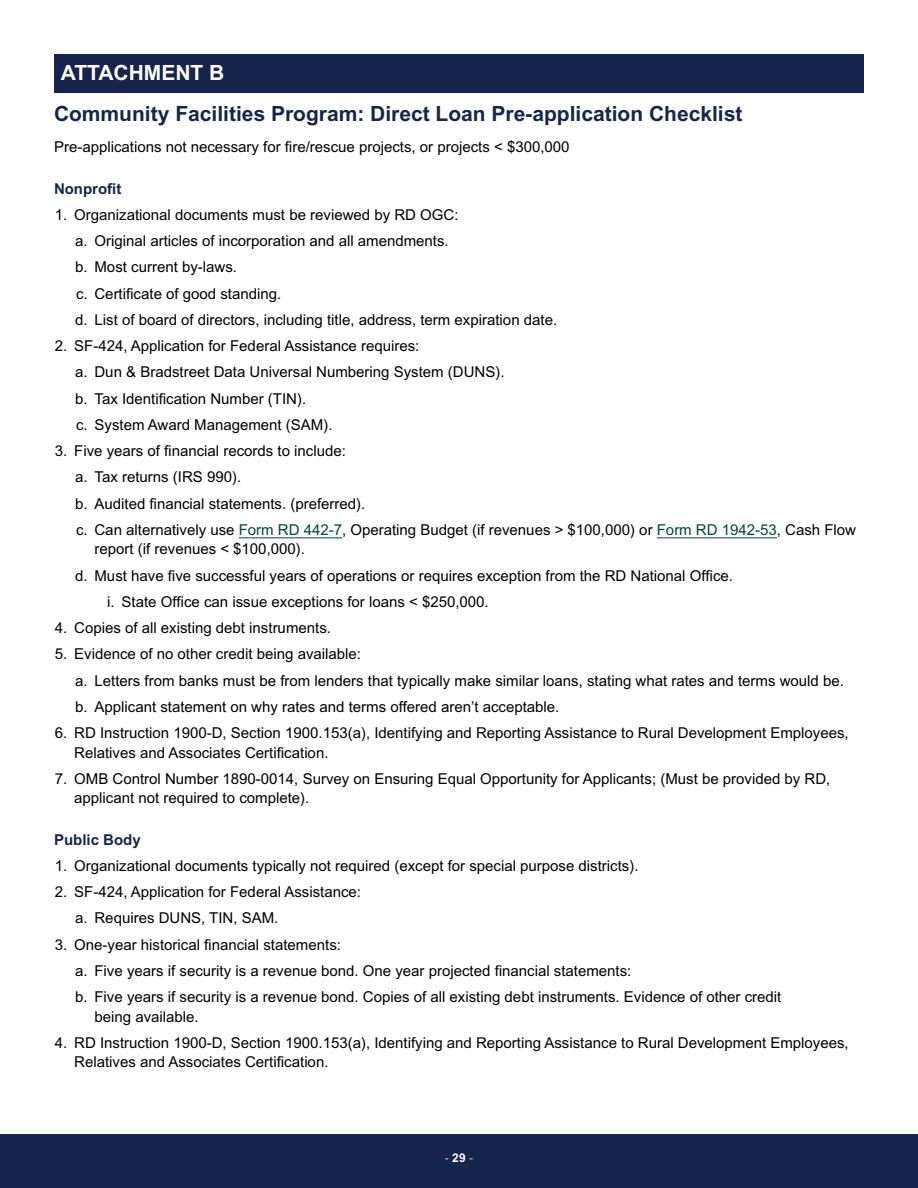
<style>
.page{position:relative;width:918px;height:1188px;background:#fff}
.page>*{position:absolute;margin:0;border:0;box-sizing:border-box;transform-origin:0 0}
.t1{font:700 21px "Arial MT Std";color:#16254c}
.H2_Shade{font:700 21px "Arial MT Std";color:#fff}
.t2{font:15px/19.5px "Arial MT Std";color:#000}
.t3{font:700 15px "Arial MT Std";color:#16254c}
.t4{font:300 12px "Arial MT Std";color:#fff}
.s1{color:#004935}
.s2{font-weight:700}
</style>
<div class="page">
<div style="left:0;top:1134px;width:918px;height:54px;background:#16254c"></div>
<div style="left:54px;top:54px;width:810px;height:39px;background:#16254c"></div>
<hr style="left:239px;top:537px;width:103px;height:1px;background:#004935">
<hr style="left:657px;top:537px;width:120px;height:1px;background:#004935">
<h2 class="H2_Shade" style="left:61px;top:60px;width:165px">ATTACHMENT B</h2>
<h2 class="t1" style="left:54px;top:101px;width:690px">Community Facilities Program: Direct Loan Pre-application Checklist</h2>
<p class="t2" style="left:54px;top:137px;width:517px">Pre-applications not necessary for fire/rescue projects, or projects &lt; $300,000</p>
<h3 class="t3" style="left:54px;top:180px;width:69px">Nonprofit</h3>
<p class="t2" style="left:55px;top:205px;width:405px">1. Organizational documents must be reviewed by RD OGC:</p>
<p class="t2" style="left:75px;top:231px;width:375px">a. Original articles of incorporation and all amendments.</p>
<p class="t2" style="left:75px;top:257px;width:163px">b. Most current by-laws.</p>
<p class="t2" style="left:76px;top:284px;width:207px">c. Certificate of good standing.</p>
<p class="t2" style="left:75px;top:310px;width:483px">d. List of board of directors, including title, address, term expiration date.</p>
<p class="t2" style="left:55px;top:336px;width:366px">2. SF-424, Application for Federal Assistance requires:</p>
<p class="t2" style="left:75px;top:362px;width:431px">a. Dun &amp; Bradstreet Data Universal Numbering System (DUNS).</p>
<p class="t2" style="left:75px;top:389px;width:232px">b. Tax Identification Number (TIN).</p>
<p class="t2" style="left:76px;top:415px;width:258px">c. System Award Management (SAM).</p>
<p class="t2" style="left:55px;top:441px;width:293px">3. Five years of financial records to include:</p>
<p class="t2" style="left:75px;top:467px;width:167px">a. Tax returns (IRS 990).</p>
<p class="t2" style="left:75px;top:494px;width:292px">b. Audited financial statements. (preferred).</p>
<p class="t2" style="left:94px;top:520px;width:763px;text-indent:-18px">c. Can alternatively use <span class="s1">Form RD 442-7</span>, Operating Budget (if revenues &gt; $100,000) or <span class="s1">Form RD 1942-53</span>, Cash Flow report (if revenues &lt; $100,000).</p>
<p class="t2" style="left:75px;top:566px;width:659px">d. Must have five successful years of operations or requires exception from the RD National Office.</p>
<p class="t2" style="left:107px;top:592px;width:383px">i. State Office can issue exceptions for loans &lt; $250,000.</p>
<p class="t2" style="left:55px;top:618px;width:278px">4. Copies of all existing debt instruments.</p>
<p class="t2" style="left:55px;top:644px;width:308px">5. Evidence of no other credit being available:</p>
<p class="t2" style="left:75px;top:671px;width:770px">a. Letters from banks must be from lenders that typically make similar loans, stating what rates and terms would be.</p>
<p class="t2" style="left:75px;top:697px;width:486px">b. Applicant statement on why rates and terms offered aren’t acceptable.</p>
<p class="t2" style="left:74px;top:723px;width:776px;text-indent:-19px">6. RD Instruction 1900-D, Section 1900.153(a), Identifying and Reporting Assistance to Rural Development Employees,<br>Relatives and Associates Certification.</p>
<p class="t2" style="left:74px;top:769px;width:758px;text-indent:-19px">7. OMB Control Number 1890-0014, Survey on Ensuring Equal Opportunity for Applicants; (Must be provided by RD, applicant not required to complete).</p>
<h3 class="t3" style="left:54px;top:831px;width:88px">Public Body</h3>
<p class="t2" style="left:55px;top:856px;width:585px">1. Organizational documents typically not required (except for special purpose districts).</p>
<p class="t2" style="left:55px;top:882px;width:308px">2. SF-424, Application for Federal Assistance:</p>
<p class="t2" style="left:75px;top:908px;width:205px">a. Requires DUNS, TIN, SAM.</p>
<p class="t2" style="left:55px;top:935px;width:288px">3. One-year historical financial statements:</p>
<p class="t2" style="left:75px;top:961px;width:558px">a. Five years if security is a revenue bond. One year projected financial statements:</p>
<p class="t2" style="left:94px;top:987px;width:688px;text-indent:-19px">b. Five years if security is a revenue bond. Copies of all existing debt instruments. Evidence of other credit being available.</p>
<p class="t2" style="left:74px;top:1033px;width:776px;text-indent:-19px">4. RD Instruction 1900-D, Section 1900.153(a), Identifying and Reporting Assistance to Rural Development Employees,<br>Relatives and Associates Certification.</p>
<p class="t4" style="left:445px;top:1151px;width:30px">- <span class="s2">29</span> -</p>
</div>
